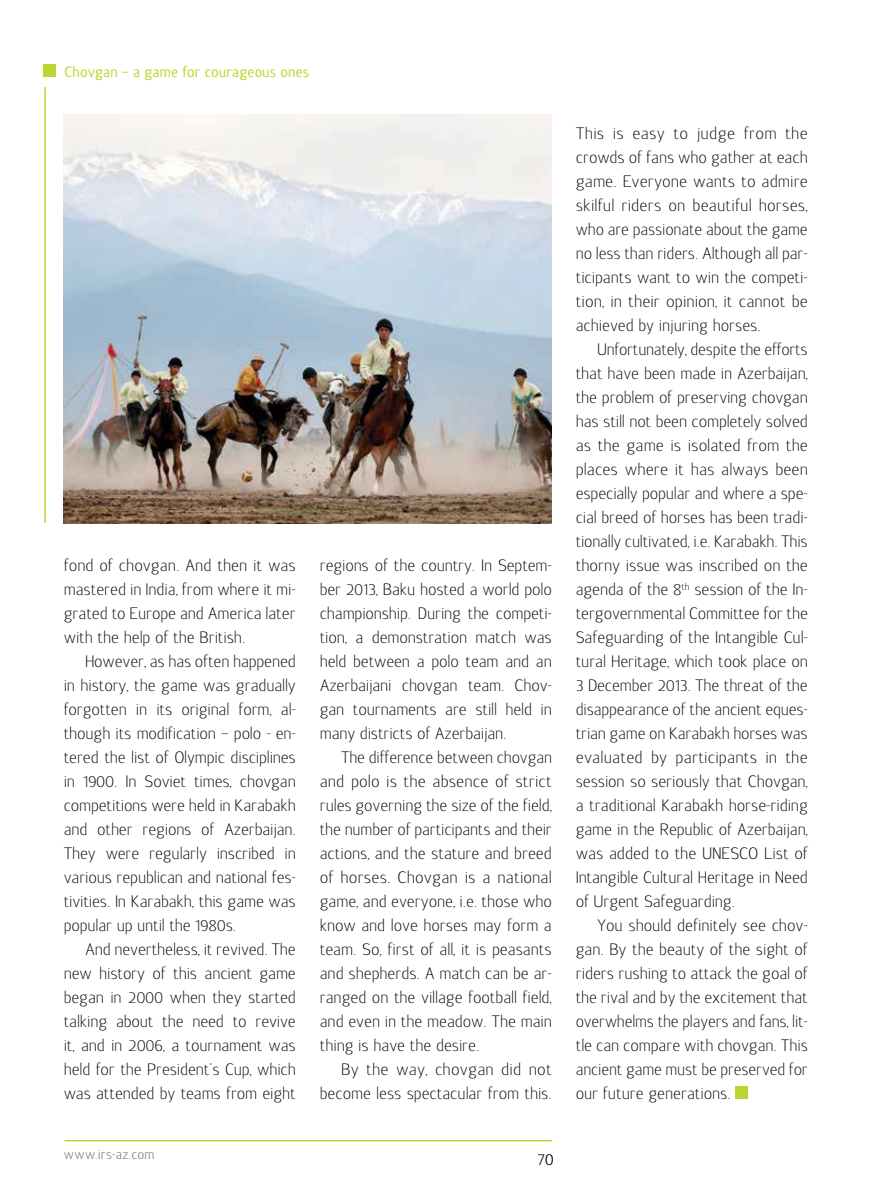
<style>
.page{position:relative;width:893px;height:1191px;background:#fff}
.page>*{position:absolute;margin:0;border:0;box-sizing:border-box;transform-origin:0 0}
.t1{font:300 16.5px/24px "Terra Sans";letter-spacing:-.015em;color:#000;text-align:justify}
.t2{font:16.5px "Terra Sans";color:#000}
.t3{font:500 15px "Terra Sans";color:#bcd631}
.t4{font:13.5px "Terra Sans";letter-spacing:.015em;color:#808285}
.s1{font-family:"Bell";font-weight:400;font-size:10.5px}
</style>
<div class="page">
<div style="left:43px;top:64px;width:13px;height:13px;background:#bcd631"></div>
<hr style="left:44px;top:87px;width:2px;height:436px;background:#bcd631">
<hr style="left:65px;top:1140px;width:487px;height:1px;background:#bcd631">
<div style="left:735px;top:1086px;width:13px;height:13px;background:#bcd631"></div>
<img style="left:64px;top:114px;width:488px;height:409px">
<p class="t3" style="left:65px;top:62px;width:246px">Chovgan – a game for courageous ones</p>
<p class="t1" style="left:64px;top:553px;width:234px">fond of chovgan. And then it was mastered in India<span class="s1">,</span> from where it mi&shy;grated to Europe and America later with the help of the British.</p>
<p class="t1" style="left:64px;top:649px;width:234px;text-indent:21px">However<span class="s1">,</span> as has often happened in history<span class="s1">,</span> the game was gradually forgotten in its original form<span class="s1">,</span> al&shy;though its modification – polo - en&shy;tered the list of Olympic disciplines in 1900. In Soviet times<span class="s1">,</span> chovgan competitions were held in Karabakh and other regions of Azerbaijan.<br>They were regularly inscribed in various republican and national fes&shy;tivities. In Karabakh<span class="s1">,</span> this game was popular up until the 1980s.</p>
<p class="t1" style="left:64px;top:937px;width:234px;text-indent:21px">And nevertheless<span class="s1">,</span> it revived. The new history of this ancient game began in 2000 when they started talking about the need to revive it<span class="s1">,</span> and in 2006<span class="s1">,</span> a tournament was held for the President’s Cup<span class="s1">,</span> which was attended by teams from eight</p>
<p class="t1" style="left:320px;top:553px;width:234px">regions of the country. In Septem&shy;ber 2013<span class="s1">,</span> Baku hosted a world polo championship. During the competi&shy;tion<span class="s1">,</span> a demonstration match was held between a polo team and an Azerbaijani chovgan team. Chov&shy;gan tournaments are still held in many districts of Azerbaijan.</p>
<p class="t1" style="left:320px;top:745px;width:234px;text-indent:21px">The difference between chovgan and polo is the absence of strict rules governing the size of the field<span class="s1">, </span>the number of participants and their actions<span class="s1">,</span> and the stature and breed of horses. Chovgan is a national game<span class="s1">,</span> and everyone<span class="s1">,</span> i.e. those who know and love horses may form a team. So<span class="s1">,</span> first of all<span class="s1">,</span> it is peasants and shepherds. A match can be ar&shy;ranged on the village football field<span class="s1">, </span>and even in the meadow. The main thing is have the desire.</p>
<p class="t1" style="left:320px;top:1057px;width:234px;text-align:right">By the way<span class="s1">,</span> chovgan did not become less spectacular from this.</p>
<p class="t4" style="left:64px;top:1146px;width:92px">www.irs-az.com</p>
<p class="t2" style="left:537px;top:1149px;width:18px">70</p>
<p class="t1" style="left:576px;top:121px;width:234px">This is easy to judge from the crowds of fans who gather at each game. Everyone wants to admire skilful riders on beautiful horses<span class="s1">, </span>who are passionate about the game no less than riders. Although all par&shy;ticipants want to win the competi&shy;tion<span class="s1">,</span> in their opinion<span class="s1">,</span> it cannot be achieved by injuring horses.</p>
<p class="t1" style="left:576px;top:337px;width:234px;text-indent:21px">Unfortunately<span class="s1">,</span> despite the efforts that have been made in Azerbaijan<span class="s1">, </span>the problem of preserving chovgan has still not been completely solved as the game is isolated from the places where it has always been especially popular and where a spe&shy;cial breed of horses has been tradi&shy;tionally cultivated<span class="s1">,</span> i.e. Karabakh. This thorny issue was inscribed on the agenda of the 8<sup>th</sup> session of the In&shy;tergovernmental Committee for the Safeguarding of the Intangible Cul&shy;tural Heritage<span class="s1">,</span> which took place on 3 December 2013. The threat of the disappearance of the ancient eques&shy;trian game on Karabakh horses was evaluated by participants in the session so seriously that Chovgan<span class="s1">, </span>a traditional Karabakh horse-riding game in the Republic of Azerbaijan<span class="s1">, </span>was added to the UNESCO List of Intangible Cultural Heritage in Need of Urgent Safeguarding.</p>
<p class="t1" style="left:576px;top:913px;width:234px;text-indent:21px">You should definitely see chov&shy;gan. By the beauty of the sight of riders rushing to attack the goal of the rival and by the excitement that overwhelms the players and fans<span class="s1">,</span> lit&shy;tle can compare with chovgan. This ancient game must be preserved for our future generations.</p>
</div>
